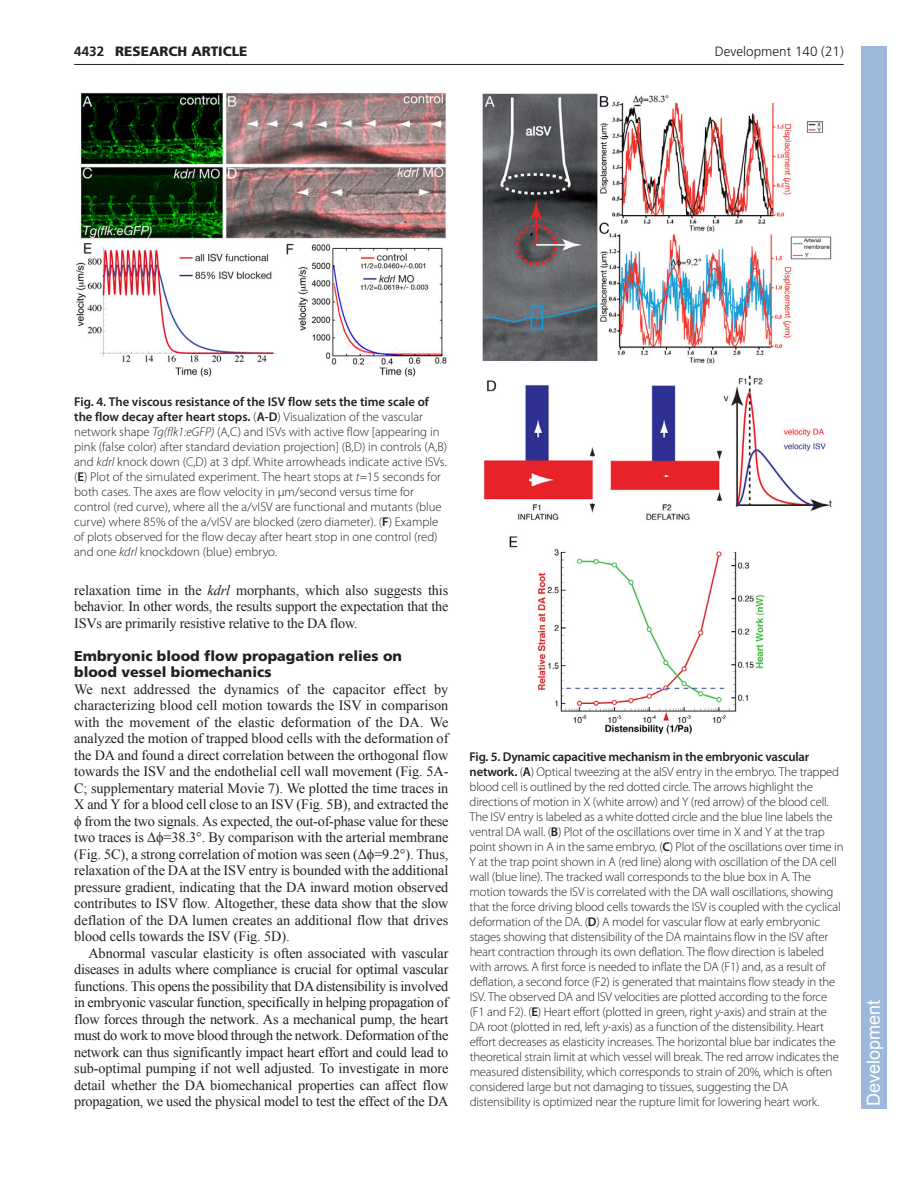
<style>
.page{position:relative;width:918px;height:1188px;background:#fff}
.page>*{position:absolute;margin:0;border:0;box-sizing:border-box;transform-origin:0 0}
.t1{font:18px "Arial";color:#fff}
.t2{font:14.25px/16.5px "Times New Roman";letter-spacing:-.015em;color:#231f20;text-align:justify}
.t3{font:900 14.25px/16.5px "Frutiger LT Std";color:#231f20}
.t4{font:300 13.5px "Frutiger";color:#231f20}
.t5{font:900 13.5px "Frutiger LT Std";color:#231f20}
.t6{font:700 13.5px "Frutiger LT Std";color:#231f20}
.t7{font:300 12.75px/15px "Myriad Pro";letter-spacing:-.015em;color:#231f20}
.s1{font-weight:600}
.s2{font-style:italic}
</style>
<div class="page">
<hr style="left:74px;top:64px;width:770px;height:1px;background:#231f20">
<img style="left:76px;top:92px;width:371px;height:285px">
<img style="left:482px;top:93px;width:350px;height:641px">
<div style="left:861px;top:46px;width:25px;height:1063px;background:#9cb9db"></div>
<p class="t6" style="left:74px;top:45px;width:32px">4432</p>
<p class="t5" style="left:115px;top:45px;width:134px">RESEARCH ARTICLE</p>
<p class="t4" style="left:715px;top:46px;width:131px">Development 140 (21)</p>
<p class="t7" style="left:74px;top:395px;width:375px"><span class="s1">Fig. 4. The viscous resistance of the ISV flow sets the time scale of the flow decay after heart stops.</span> (<span class="s1">A-D</span>) Visualization of the vascular network shape <span class="s2">Tg(flk1:eGFP)</span> (A,C) and ISVs with active flow [appearing in pink (false color) after standard deviation projection] (B,D) in controls (A,B) and <span class="s2">kdrl</span> knock down (C,D) at 3 dpf. White arrowheads indicate active ISVs. (<span class="s1">E</span>) Plot of the simulated experiment. The heart stops at <span class="s2">t</span>=15 seconds for both cases. The axes are flow velocity in μm/second versus time for control (red curve), where all the a/vISV are functional and mutants (blue curve) where 85% of the a/vISV are blocked (zero diameter). (<span class="s1">F</span>) Example of plots observed for the flow decay after heart stop in one control (red) and one <span class="s2">kdrl</span> knockdown (blue) embryo.</p>
<p class="t2" style="left:74px;top:582px;width:376px">relaxation time in the <span class="s2">kdrl</span> morphants, which also suggests this behavior. In other words, the results support the expectation that the ISVs are primarily resistive relative to the DA flow.</p>
<p class="t3" style="left:74px;top:648px;width:329px">Embryonic blood flow propagation relies on blood vessel biomechanics</p>
<p class="t2" style="left:74px;top:681px;width:376px">We next addressed the dynamics of the capacitor effect by characterizing blood cell motion towards the ISV in comparison with the movement of the elastic deformation of the DA. We analyzed the motion of trapped blood cells with the deformation of the DA and found a direct correlation between the orthogonal flow towards the ISV and the endothelial cell wall movement (Fig. 5A-C; supplementary material Movie 7). We plotted the time traces in X and Y for a blood cell close to an ISV (Fig. 5B), and extracted the ϕ from the two signals. As expected, the out-of-phase value for these two traces is Δϕ=38.3°. By comparison with the arterial membrane (Fig. 5C), a strong correlation of motion was seen (Δϕ=9.2°). Thus, relaxation of the DA at the ISV entry is bounded with the additional pressure gradient, indicating that the DA inward motion observed contributes to ISV flow. Altogether, these data show that the slow deflation of the DA lumen creates an additional flow that drives blood cells towards the ISV (Fig. 5D).</p>
<p class="t2" style="left:74px;top:945px;width:376px;text-indent:14px">Abnormal vascular elasticity is often associated with vascular diseases in adults where compliance is crucial for optimal vascular functions. This opens the possibility that DA distensibility is involved in embryonic vascular function, specifically in helping propagation of flow forces through the network. As a mechanical pump, the heart must do work to move blood through the network. Deformation of the network can thus significantly impact heart effort and could lead to sub-optimal pumping if not well adjusted. To investigate in more detail whether the DA biomechanical properties can affect flow propagation, we used the physical model to test the effect of the DA</p>
<p class="t7" style="left:470px;top:750px;width:375px"><span class="s1">Fig. 5. Dynamic capacitive mechanism in the embryonic vascular network.</span> (<span class="s1">A</span>) Optical tweezing at the aISV entry in the embryo. The trapped blood cell is outlined by the red dotted circle. The arrows highlight the directions of motion in X (white arrow) and Y (red arrow) of the blood cell.<br>The ISV entry is labeled as a white dotted circle and the blue line labels the ventral DA wall. (<span class="s1">B</span>) Plot of the oscillations over time in X and Y at the trap point shown in A in the same embryo. (<span class="s1">C</span>) Plot of the oscillations over time in Y at the trap point shown in A (red line) along with oscillation of the DA cell wall (blue line). The tracked wall corresponds to the blue box in A. The motion towards the ISV is correlated with the DA wall oscillations, showing that the force driving blood cells towards the ISV is coupled with the cyclical deformation of the DA. (<span class="s1">D</span>) A model for vascular flow at early embryonic stages showing that distensibility of the DA maintains flow in the ISV after heart contraction through its own deflation. The flow direction is labeled with arrows. A first force is needed to inflate the DA (F1) and, as a result of deflation, a second force (F2) is generated that maintains flow steady in the ISV. The observed DA and ISV velocities are plotted according to the force (F1 and F2). (<span class="s1">E</span>) Heart effort (plotted in green, right <span class="s2">y</span>-axis) and strain at the DA root (plotted in red, left <span class="s2">y</span>-axis) as a function of the distensibility. Heart effort decreases as elasticity increases. The horizontal blue bar indicates the theoretical strain limit at which vessel will break. The red arrow indicates the measured distensibility, which corresponds to strain of 20%, which is often considered large but not damaging to tissues, suggesting the DA distensibility is optimized near the rupture limit for lowering heart work.</p>
<h1 class="t1" style="left:862px;top:1106px;width:108px;rotate:-90deg">Development</h1>
</div>
